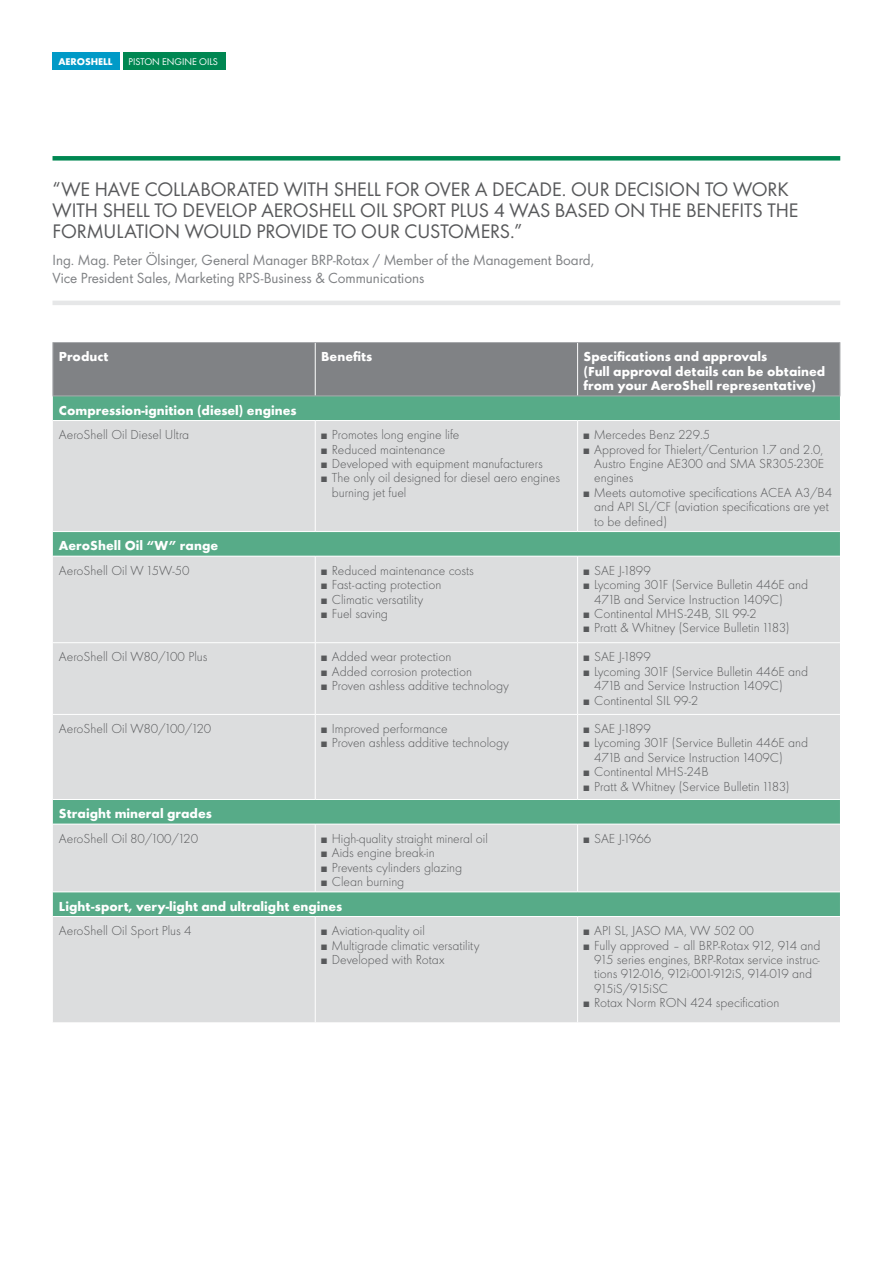
<style>
.page{position:relative;width:893px;height:1263px;background:#fff}
.page>*{position:absolute;margin:0;border:0;box-sizing:border-box;transform-origin:0 0}
.t1{font:18px/21px "Shell";color:#58595b}
.t2{font:13.5px/18px "Shell";color:#808285}
.t3{font:300 12px/14.4px "Shell";color:#58595b}
.t4{font:700 12px/14.4px "Shell";color:#fff}
.t5{font:9px "Shell";color:#fff}
.t6{font:700 9px "Shell";color:#fff}
</style>
<div class="page">
<div style="left:54px;top:343px;width:786px;height:53px;background:#808285"></div>
<div style="left:53px;top:397px;width:787px;height:23px;background:#57ab88"></div>
<svg style="left:53px;top:421px;width:787px;height:601px;fill:#dcddde"></svg>
<hr style="left:315px;top:343px;width:1px;height:53px;background:#fff">
<hr style="left:577px;top:343px;width:1px;height:53px;background:#fff">
<hr style="left:53px;top:342px;width:262px;height:1px;background:#a7a9ac">
<hr style="left:53px;top:343px;width:1px;height:53px;background:#a7a9ac">
<hr style="left:315px;top:342px;width:263px;height:1px;background:#a7a9ac">
<hr style="left:578px;top:342px;width:262px;height:1px;background:#a7a9ac">
<hr style="left:840px;top:343px;width:1px;height:53px;background:#a7a9ac">
<hr style="left:53px;top:396px;width:262px;height:1px;background:#a7a9ac">
<hr style="left:315px;top:396px;width:263px;height:1px;background:#a7a9ac">
<hr style="left:578px;top:396px;width:262px;height:1px;background:#a7a9ac">
<hr style="left:315px;top:421px;width:1px;height:110px;background:#fff">
<hr style="left:577px;top:421px;width:1px;height:110px;background:#fff">
<hr style="left:53px;top:531px;width:262px;height:1px;background:#fff">
<hr style="left:315px;top:531px;width:263px;height:1px;background:#fff">
<hr style="left:578px;top:531px;width:262px;height:1px;background:#fff">
<hr style="left:53px;top:556px;width:262px;height:1px;background:#fff">
<hr style="left:315px;top:556px;width:263px;height:1px;background:#fff">
<hr style="left:578px;top:556px;width:262px;height:1px;background:#fff">
<hr style="left:315px;top:556px;width:1px;height:86px;background:#fff">
<hr style="left:577px;top:556px;width:1px;height:86px;background:#fff">
<hr style="left:315px;top:643px;width:1px;height:71px;background:#fff">
<hr style="left:577px;top:643px;width:1px;height:71px;background:#fff">
<hr style="left:53px;top:642px;width:262px;height:1px;background:#fff">
<hr style="left:315px;top:642px;width:263px;height:1px;background:#fff">
<hr style="left:578px;top:642px;width:262px;height:1px;background:#fff">
<hr style="left:53px;top:714px;width:262px;height:1px;background:#fff">
<hr style="left:315px;top:714px;width:263px;height:1px;background:#fff">
<hr style="left:578px;top:714px;width:262px;height:1px;background:#fff">
<hr style="left:315px;top:715px;width:1px;height:84px;background:#fff">
<hr style="left:577px;top:715px;width:1px;height:84px;background:#fff">
<hr style="left:53px;top:799px;width:262px;height:1px;background:#fff">
<hr style="left:315px;top:799px;width:263px;height:1px;background:#fff">
<hr style="left:578px;top:799px;width:262px;height:1px;background:#fff">
<hr style="left:53px;top:824px;width:262px;height:1px;background:#fff">
<hr style="left:315px;top:824px;width:263px;height:1px;background:#fff">
<hr style="left:578px;top:824px;width:262px;height:1px;background:#fff">
<hr style="left:315px;top:824px;width:1px;height:67px;background:#fff">
<hr style="left:577px;top:824px;width:1px;height:67px;background:#fff">
<hr style="left:53px;top:891px;width:262px;height:1px;background:#fff">
<hr style="left:315px;top:891px;width:263px;height:1px;background:#fff">
<hr style="left:578px;top:891px;width:262px;height:1px;background:#fff">
<hr style="left:53px;top:916px;width:262px;height:1px;background:#fff">
<hr style="left:315px;top:916px;width:263px;height:1px;background:#fff">
<hr style="left:578px;top:916px;width:262px;height:1px;background:#fff">
<hr style="left:315px;top:917px;width:1px;height:105px;background:#fff">
<hr style="left:577px;top:917px;width:1px;height:105px;background:#fff">
<div style="left:53px;top:156px;width:787px;height:5px;background:#008752"></div>
<hr style="left:53px;top:301px;width:787px;height:4px;background:#e6e7e8">
<div style="left:53px;top:53px;width:67px;height:17px;background:#009ac7"></div>
<div style="left:123px;top:53px;width:102px;height:17px;background:#008752"></div>
<p class="t6" style="left:58px;top:54px;width:56px">AEROSHELL</p>
<p class="t5" style="left:129px;top:54px;width:91px">PISTON ENGINE OILS</p>
<h1 class="t1" style="left:53px;top:178px;width:747px">“WE HAVE COLLABORATED WITH SHELL FOR OVER A DECADE. OUR DECISION TO WORK<br>WITH SHELL TO DEVELOP AEROSHELL OIL SPORT PLUS 4 WAS BASED ON THE BENEFITS THE<br>FORMULATION WOULD PROVIDE TO OUR CUSTOMERS.”</h1>
<p class="t2" style="left:53px;top:250px;width:543px">Ing. Mag. Peter Ölsinger, General Manager BRP-Rotax / Member of the Management Board,<br>Vice President Sales, Marketing RPS-Business &amp; Communications</p>
<p class="t4" style="left:59px;top:348px;width:51px">Product</p>
<p class="t4" style="left:321px;top:348px;width:53px">Benefits</p>
<p class="t4" style="left:584px;top:348px;width:243px">Specifications and approvals<br>(Full approval details can be obtained from your AeroShell representative)</p>
<p class="t4" style="left:59px;top:402px;width:239px">Compression-ignition (diesel) engines</p>
<p class="t3" style="left:59px;top:427px;width:132px">AeroShell Oil Diesel Ultra</p>
<p class="t3" style="left:321px;top:427px;width:140px">■ Promotes long engine life</p>
<p class="t3" style="left:321px;top:441px;width:126px">■ Reduced maintenance</p>
<p class="t3" style="left:321px;top:456px;width:223px">■ Developed with equipment manufacturers</p>
<p class="t3" style="left:332px;top:470px;width:230px;text-indent:-11px">■ The only oil designed for diesel aero engines burning jet fuel</p>
<p class="t3" style="left:584px;top:427px;width:128px">■ Mercedes Benz 229.5</p>
<p class="t3" style="left:594px;top:441px;width:231px;text-align:justify;text-indent:-11px">■ Approved for Thielert/Centurion 1.7 and 2.0, Austro Engine AE300 and SMA SR305-230E engines</p>
<p class="t3" style="left:594px;top:485px;width:239px;text-indent:-11px">■ Meets automotive specifications ACEA A3/B4 and API SL/CF (aviation specifications are yet to be defined)</p>
<p class="t4" style="left:59px;top:537px;width:161px">AeroShell Oil “W” range</p>
<p class="t3" style="left:59px;top:563px;width:132px">AeroShell Oil W 15W-50</p>
<p class="t3" style="left:321px;top:563px;width:154px">■ Reduced maintenance costs</p>
<p class="t3" style="left:321px;top:577px;width:122px">■ Fast-acting protection</p>
<p class="t3" style="left:321px;top:591px;width:104px">■ Climatic versatility</p>
<p class="t3" style="left:321px;top:606px;width:68px">■ Fuel saving</p>
<p class="t3" style="left:59px;top:649px;width:150px">AeroShell Oil W80/100 Plus</p>
<p class="t3" style="left:321px;top:649px;width:132px">■ Added wear protection</p>
<p class="t3" style="left:321px;top:664px;width:152px">■ Added corrosion protection</p>
<p class="t3" style="left:321px;top:678px;width:189px">■ Proven ashless additive technology</p>
<p class="t3" style="left:59px;top:721px;width:154px">AeroShell Oil W80/100/120</p>
<p class="t3" style="left:321px;top:721px;width:128px">■ Improved performance</p>
<p class="t3" style="left:321px;top:735px;width:189px">■ Proven ashless additive technology</p>
<p class="t4" style="left:59px;top:805px;width:154px">Straight mineral grades</p>
<p class="t3" style="left:59px;top:831px;width:141px">AeroShell Oil 80/100/120</p>
<p class="t3" style="left:321px;top:831px;width:168px">■ High-quality straight mineral oil</p>
<p class="t3" style="left:321px;top:845px;width:115px">■ Aids engine break-in</p>
<p class="t3" style="left:321px;top:859px;width:142px">■ Prevents cylinders glazing</p>
<p class="t3" style="left:321px;top:874px;width:85px">■ Clean burning</p>
<p class="t4" style="left:59px;top:898px;width:285px">Light-sport, very-light and ultralight engines</p>
<p class="t3" style="left:59px;top:923px;width:134px">AeroShell Oil Sport Plus 4</p>
<p class="t3" style="left:321px;top:923px;width:105px">■ Aviation-quality oil</p>
<p class="t3" style="left:321px;top:937px;width:160px">■ Multigrade climatic versatility</p>
<p class="t3" style="left:321px;top:952px;width:125px">■ Developed with Rotax</p>
<p class="t3" style="left:584px;top:563px;width:69px">■ SAE J-1899</p>
<p class="t3" style="left:594px;top:577px;width:215px;text-indent:-11px">■ Lycoming 301F (Service Bulletin 446E and<br>471B and Service Instruction 1409C)</p>
<p class="t3" style="left:584px;top:606px;width:174px">■ Continental MHS-24B, SIL 99-2</p>
<p class="t3" style="left:584px;top:620px;width:207px">■ Pratt &amp; Whitney (Service Bulletin 1183)</p>
<p class="t3" style="left:584px;top:649px;width:69px">■ SAE J-1899</p>
<p class="t3" style="left:594px;top:664px;width:215px;text-indent:-11px">■ Lycoming 301F (Service Bulletin 446E and<br>471B and Service Instruction 1409C)</p>
<p class="t3" style="left:584px;top:692px;width:116px">■ Continental SIL 99-2</p>
<p class="t3" style="left:584px;top:721px;width:69px">■ SAE J-1899</p>
<p class="t3" style="left:594px;top:735px;width:215px;text-indent:-11px">■ Lycoming 301F (Service Bulletin 446E and<br>471B and Service Instruction 1409C)</p>
<p class="t3" style="left:584px;top:764px;width:126px">■ Continental MHS-24B</p>
<p class="t3" style="left:584px;top:778px;width:207px">■ Pratt &amp; Whitney (Service Bulletin 1183)</p>
<p class="t3" style="left:584px;top:831px;width:69px">■ SAE J-1966</p>
<p class="t3" style="left:584px;top:923px;width:172px">■ API SL, JASO MA, VW 502 00</p>
<p class="t3" style="left:594px;top:937px;width:228px;text-indent:-11px">■ Fully approved – all BRP-Rotax 912, 914 and 915 series engines, BRP-Rotax service instruc&shy;tions 912-016, 912i-001-912iS, 914-019 and 915iS/915iSC</p>
<p class="t3" style="left:584px;top:995px;width:197px">■ Rotax Norm RON 424 specification</p>
</div>
